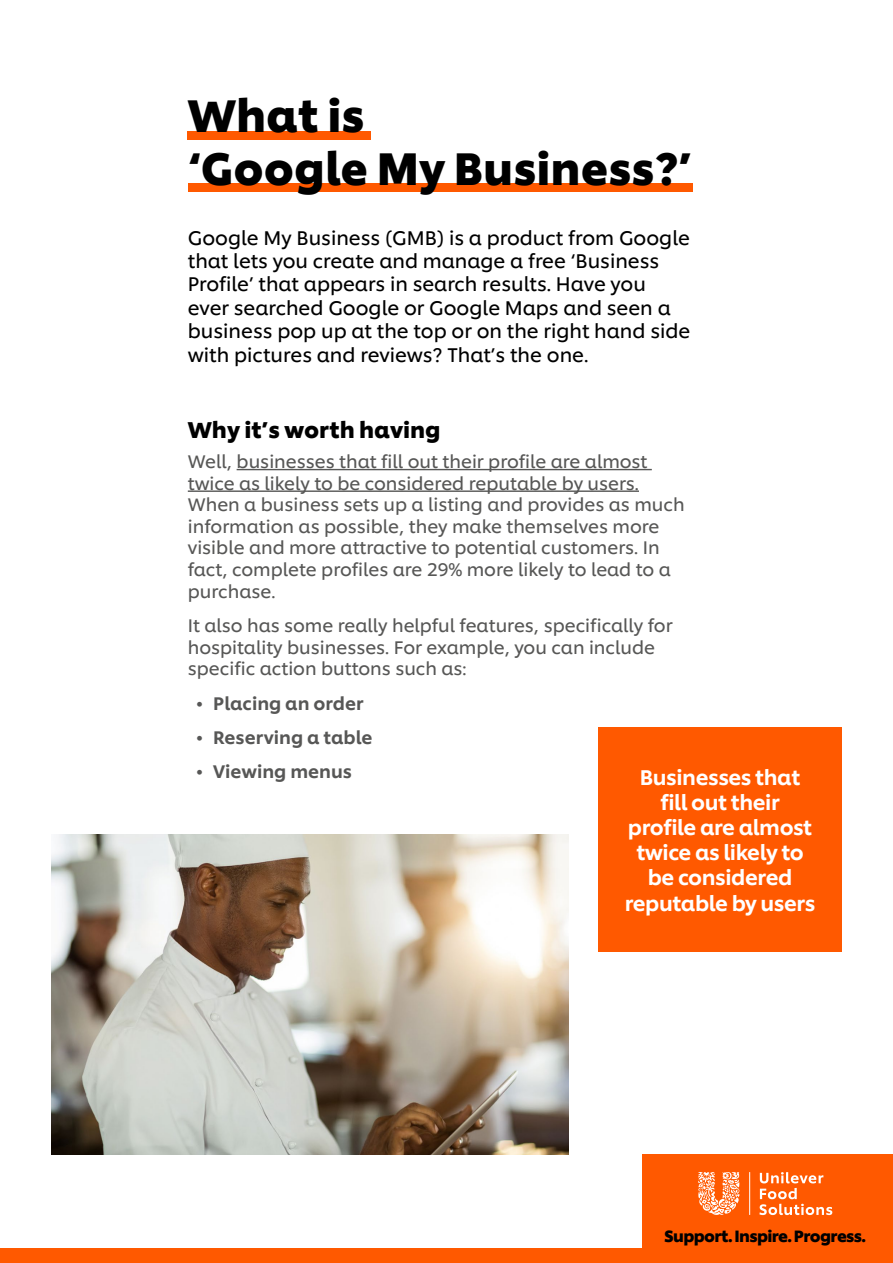
<style>
.page{position:relative;width:893px;height:1263px;background:#fff}
.page>*{position:absolute;margin:0;border:0;box-sizing:border-box;transform-origin:0 0}
.t1{font:700 45px/52.5px "Unilever Shilling";color:#000}
.t2{font:700 22.5px "Unilever Shilling";color:#000}
.t3{font:500 21px/25.2px "Unilever Shilling";letter-spacing:-.02em;color:#fff;text-align:center}
.t4{font:19.5px/23.4px "Unilever Shilling";color:#000}
.t5{font:18px/21.6px "Unilever Shilling";color:#575756}
.t6{font:500 18px "Unilever Shilling";color:#575756}
.t7{font:700 16.2px "Unilever Shilling";letter-spacing:-.04em;color:#000}
</style>
<div class="page">
<div style="left:188px;top:183px;width:504px;height:9px;background:#ff5900"></div>
<div style="left:188px;top:131px;width:183px;height:8px;background:#ff5900"></div>
<hr style="left:237px;top:469px;width:415px;height:1px;background:#575756">
<hr style="left:188px;top:490px;width:451px;height:2px;background:#575756">
<img style="left:51px;top:834px;width:517px;height:320px">
<div style="left:0;top:1248px;width:893px;height:15px;background:#ff5900"></div>
<div style="left:643px;top:1154px;width:250px;height:95px;background:#ff5900"></div>
<svg style="left:698px;top:1172px;width:41px;height:43px"></svg>
<hr style="left:749px;top:1172px;width:1px;height:43px;background:#fff">
<svg style="left:759px;top:1172px;width:73px;height:43px"></svg>
<div style="left:598px;top:727px;width:244px;height:225px;background:#ff5900"></div>
<h1 class="t1" style="left:188px;top:86px;width:505px">What is<br>‘Google My Business?’</h1>
<p class="t4" style="left:188px;top:224px;width:504px">Google My Business (GMB) is a product from Google that lets you create and manage a free ‘Business Profile’ that appears in search results. Have you ever searched Google or Google Maps and seen a business pop up at the top or on the right hand side with pictures and reviews? That’s the one.</p>
<p class="t2" style="left:188px;top:412px;width:254px">Why it’s worth having</p>
<p class="t5" style="left:188px;top:449px;width:498px">Well, businesses that fill out their profile are almost twice as likely to be considered reputable by users.<br>When a business sets up a listing and provides as much information as possible, they make themselves more visible and more attractive to potential customers. In fact, complete profiles are 29% more likely to lead to a purchase.</p>
<p class="t5" style="left:188px;top:613px;width:486px">It also has some really helpful features, specifically for hospitality businesses. For example, you can include specific action buttons such as:</p>
<p class="t6" style="left:196px;top:689px;width:169px">• Placing an order</p>
<p class="t6" style="left:196px;top:723px;width:178px">• Reserving a table</p>
<p class="t6" style="left:196px;top:758px;width:157px">• Viewing menus</p>
<p class="t3" style="left:625px;top:762px;width:192px">Businesses that fill out their profile are almost twice as likely to be considered reputable by users</p>
<p class="t7" style="left:664px;top:1223px;width:203px">Support. Inspire. Progress.</p>
</div>
